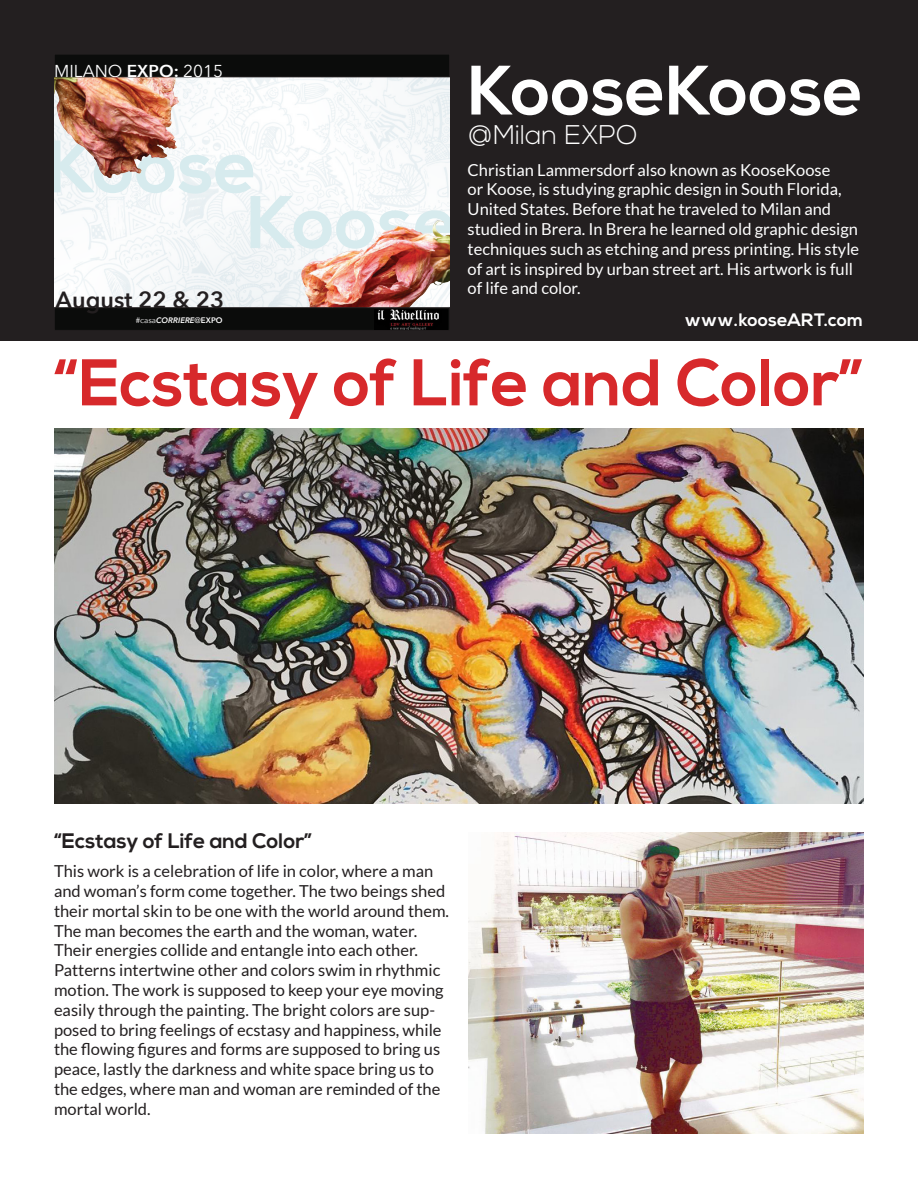
<style>
.page{position:relative;width:918px;height:1188px;background:#fff}
.page>*{position:absolute;margin:0;border:0;box-sizing:border-box;transform-origin:0 0}
.t1{font:700 74.1px "Nexa";color:#d7ebee}
.t2{font:700 69.75px "Nexa";color:#fff}
.t3{font:700 65.85px "Nexa";color:#d7292b}
.t4{font:300 27px "Nexa";color:#fff}
.t5{font:600 23.4px "Avenir Next";color:#231f20}
.t6{font:700 21px "Nexa";color:#231f20}
.t7{font:700 18px "Nexa";color:#fff}
.t8{font:17.25px "Avenir Next";color:#fff}
.t9{font:16.5px/19.8px "Lato";color:#231f20}
.t10{font:16.5px/19.8px "Lato";color:#fff}
.t11{font:italic 600 7.95px "Avenir Next";color:#fff}
.s1{font-weight:600}
.s2{font-weight:400;font-style:normal}
.s3{font-style:normal}
</style>
<div class="page">
<div style="left:0;top:0;width:918px;height:341px;background:#231f20"></div>
<img style="left:54px;top:77px;width:396px;height:230px">
<img style="left:54px;top:77px;width:125px;height:101px">
<img style="left:301px;top:221px;width:149px;height:86px">
<div style="left:54px;top:308px;width:396px;height:22px;background:#0b0c0b"></div>
<div style="left:54px;top:307px;width:396px;height:24px;border:1px solid #231f20"></div>
<div style="left:54px;top:54px;width:396px;height:23px;background:#0b0c0b"></div>
<div style="left:54px;top:54px;width:396px;height:23px;border:1px solid #231f20"></div>
<img style="left:374px;top:309px;width:74px;height:21px">
<img style="left:54px;top:428px;width:809px;height:375px">
<img style="left:468px;top:833px;width:396px;height:301px">
<p class="t8" style="left:54px;top:57px;width:170px">MILANO <span class="s1">EXPO:</span> 2015</p>
<p class="t1" style="left:47px;top:124px;width:212px">Koose</p>
<p class="t5" style="left:56px;top:280px;width:170px">August 22 &amp; 23</p>
<p class="t11" style="left:136px;top:313px;width:88px"><span class="s2">#casa</span>CORRIERE<span class="s2">@</span><span class="s3">EXPO</span></p>
<p class="t1" style="left:247px;top:180px;width:212px">Koose</p>
<p class="t2" style="left:468px;top:50px;width:397px">KooseKoose</p>
<p class="t4" style="left:468px;top:120px;width:171px">@Milan EXPO</p>
<p class="t10" style="left:468px;top:160px;width:393px">Christian Lammersdorf also known as KooseKoose<br>or Koose, is studying graphic design in South Florida, United States. Before that he traveled to Milan and studied in Brera. In Brera he learned old graphic design techniques such as etching and press printing. His style of art is inspired by urban street art. His artwork is full of life and color.</p>
<p class="t7" style="left:685px;top:309px;width:180px">www.kooseART.com</p>
<p class="t3" style="left:54px;top:345px;width:811px">“Ecstasy of Life and Color”</p>
<p class="t6" style="left:54px;top:829px;width:260px">“Ecstasy of Life and Color”</p>
<p class="t9" style="left:54px;top:861px;width:397px">This work is a celebration of life in color, where a man and woman’s form come together. The two beings shed their mortal skin to be one with the world around them.<br>The man becomes the earth and the woman, water.<br>Their energies collide and entangle into each other.<br>Patterns intertwine other and colors swim in rhythmic motion. The work is supposed to keep your eye moving easily through the painting. The bright colors are sup&shy;posed to bring feelings of ecstasy and happiness, while the flowing figures and forms are supposed to bring us peace, lastly the darkness and white space bring us to the edges, where man and woman are reminded of the mortal world.</p>
</div>
